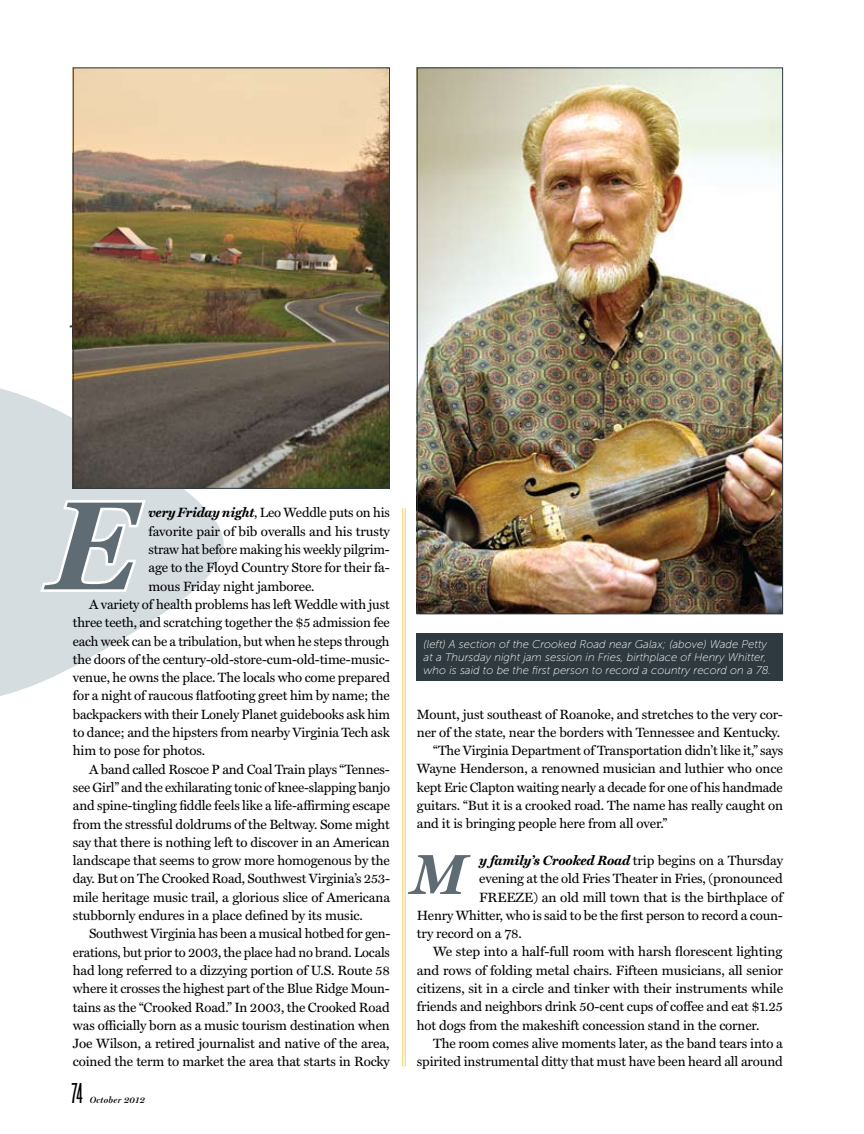
<style>
.page{position:relative;width:864px;height:1134px;background:#fff}
.page>*{position:absolute;margin:0;border:0;box-sizing:border-box;transform-origin:0 0}
.t1{font:italic 700 126.9px "Miller Text";color:#5f6c73}
.t2{font:italic 700 56.85px "Miller Text";color:#5f6c73}
.t3{font:30px "Knockout 26 Junior Flywght";color:#000}
.t4{font:13.5px "Miller Text";letter-spacing:-.01em;color:#000}
.t5{font:italic 11.25px/12.8px "Museo Sans 100";color:#fff}
.t6{font:italic 600 9px "Miller Display";letter-spacing:.04em;color:#000}
.s1{font-weight:700;font-style:italic}
</style>
<div class="page">
<hr style="left:402px;top:508px;width:1px;height:558px;background:#f1d163">
<hr style="left:405px;top:508px;width:1px;height:558px;background:#f1d163">
<svg style="left:0;top:355px;width:224px;height:341px;fill:#d6dde1"></svg>
<img style="left:419px;top:70px;width:362px;height:542px">
<div style="left:417px;top:633px;width:366px;height:47px;background:#2f3a40"></div>
<svg style="left:72px;top:286px;width:1px;height:44px"></svg>
<svg style="left:405px;top:852px;width:1px;height:44px"></svg>
<img style="left:75px;top:70px;width:313px;height:417px">
<div style="left:73px;top:68px;width:317px;height:421px;border:1px solid #2f3a40"></div>
<svg style="left:37px;top:496px;width:112px;height:98px"></svg>
<h1 class="t1" style="left:51px;top:473px;width:85px">E</h1>
<p class="t4" style="left:148px;top:505px;width:243px"><span class="s1">very Friday night</span>, Leo Weddle puts on his</p>
<p class="t4" style="left:148px;top:523px;width:243px">favorite pair of bib overalls and his trusty</p>
<p class="t4" style="left:148px;top:542px;width:243px">straw hat before making his weekly pilgrim-</p>
<p class="t4" style="left:148px;top:560px;width:243px">age to the Floyd Country Store for their fa-</p>
<p class="t4" style="left:148px;top:578px;width:168px">mous Friday night jamboree.</p>
<p class="t4" style="left:89px;top:597px;width:302px">A variety of health problems has left Weddle with just</p>
<p class="t4" style="left:73px;top:615px;width:318px">three teeth, and scratching together the $5 admission fee</p>
<p class="t4" style="left:73px;top:633px;width:318px">each week can be a tribulation, but when he steps through</p>
<p class="t4" style="left:73px;top:651px;width:318px">the doors of the century-old-store-cum-old-time-music-</p>
<p class="t4" style="left:73px;top:670px;width:319px">venue, he owns the place. The locals who come prepared</p>
<p class="t4" style="left:73px;top:688px;width:318px">for a night of raucous flatfooting greet him by name; the</p>
<p class="t4" style="left:73px;top:706px;width:319px">backpackers with their Lonely Planet guidebooks ask him</p>
<p class="t4" style="left:73px;top:725px;width:319px">to dance; and the hipsters from nearby Virginia Tech ask</p>
<p class="t4" style="left:73px;top:743px;width:134px">him to pose for photos.</p>
<p class="t4" style="left:89px;top:761px;width:302px">A band called Roscoe P and Coal Train plays “Tennes-</p>
<p class="t4" style="left:73px;top:780px;width:319px">see Girl” and the exhilarating tonic of knee-slapping banjo</p>
<p class="t4" style="left:73px;top:798px;width:319px">and spine-tingling fiddle feels like a life-affirming escape</p>
<p class="t4" style="left:73px;top:816px;width:318px">from the stressful doldrums of the Beltway. Some might</p>
<p class="t4" style="left:73px;top:834px;width:318px">say that there is nothing left to discover in an American</p>
<p class="t4" style="left:73px;top:853px;width:318px">landscape that seems to grow more homogenous by the</p>
<p class="t4" style="left:73px;top:871px;width:319px">day. But on The Crooked Road, Southwest Virginia’s 253-</p>
<p class="t4" style="left:73px;top:889px;width:319px">mile heritage music trail, a glorious slice of Americana</p>
<p class="t4" style="left:73px;top:908px;width:291px">stubbornly endures in a place defined by its music.</p>
<p class="t4" style="left:89px;top:926px;width:303px">Southwest Virginia has been a musical hotbed for gen-</p>
<p class="t4" style="left:73px;top:944px;width:319px">erations, but prior to 2003, the place had no brand. Locals</p>
<p class="t4" style="left:73px;top:963px;width:319px">had long referred to a dizzying portion of U.S. Route 58</p>
<p class="t4" style="left:73px;top:981px;width:319px">where it crosses the highest part of the Blue Ridge Moun-</p>
<p class="t4" style="left:73px;top:999px;width:318px">tains as the “Crooked Road.” In 2003, the Crooked Road</p>
<p class="t4" style="left:73px;top:1017px;width:318px">was officially born as a music tourism destination when</p>
<p class="t4" style="left:73px;top:1036px;width:318px">Joe Wilson, a retired journalist and native of the area,</p>
<p class="t4" style="left:73px;top:1054px;width:319px">coined the term to market the area that starts in Rocky</p>
<h3 class="t3" style="left:72px;top:1077px;width:13px">74</h3>
<p class="t6" style="left:90px;top:1095px;width:57px">October 2012</p>
<p class="t5" style="left:424px;top:638px;width:349px">(left) A section of the Crooked Road near Galax; (above) Wade Petty at a Thursday night jam session in Fries, birthplace of Henry Whitter, who is said to be the first person to record a country record on a 78.</p>
<p class="t4" style="left:417px;top:706px;width:368px">Mount, just southeast of Roanoke, and stretches to the very cor-</p>
<p class="t4" style="left:417px;top:725px;width:365px">ner of the state, near the borders with Tennessee and Kentucky.</p>
<p class="t4" style="left:433px;top:743px;width:352px">“The Virginia Department of Transportation didn’t like it,” says</p>
<p class="t4" style="left:417px;top:761px;width:367px">Wayne Henderson, a renowned musician and luthier who once</p>
<p class="t4" style="left:417px;top:779px;width:367px">kept Eric Clapton waiting nearly a decade for one of his handmade</p>
<p class="t4" style="left:417px;top:798px;width:368px">guitars. “But it is a crooked road. The name has really caught on</p>
<p class="t4" style="left:417px;top:816px;width:252px">and it is bringing people here from all over.”</p>
<p class="t4" style="left:479px;top:853px;width:305px"><span class="s1">y family’s Crooked Road</span> trip begins on a Thursday</p>
<p class="t4" style="left:479px;top:871px;width:305px">evening at the old Fries Theater in Fries, (pronounced</p>
<p class="t4" style="left:479px;top:889px;width:305px">FREEZE) an old mill town that is the birthplace of</p>
<p class="t4" style="left:417px;top:908px;width:368px">Henry Whitter, who is said to be the first person to record a coun-</p>
<p class="t4" style="left:417px;top:926px;width:106px">try record on a 78.</p>
<p class="t4" style="left:433px;top:944px;width:351px">We step into a half-full room with harsh florescent lighting</p>
<p class="t4" style="left:417px;top:962px;width:368px">and rows of folding metal chairs. Fifteen musicians, all senior</p>
<p class="t4" style="left:417px;top:981px;width:368px">citizens, sit in a circle and tinker with their instruments while</p>
<p class="t4" style="left:417px;top:999px;width:368px">friends and neighbors drink 50-cent cups of coffee and eat $1.25</p>
<p class="t4" style="left:417px;top:1017px;width:344px">hot dogs from the makeshift concession stand in the corner.</p>
<p class="t4" style="left:433px;top:1036px;width:351px">The room comes alive moments later, as the band tears into a</p>
<p class="t4" style="left:417px;top:1054px;width:368px">spirited instrumental ditty that must have been heard all around</p>
<h2 class="t2" style="left:412px;top:842px;width:55px">M</h2>
</div>
